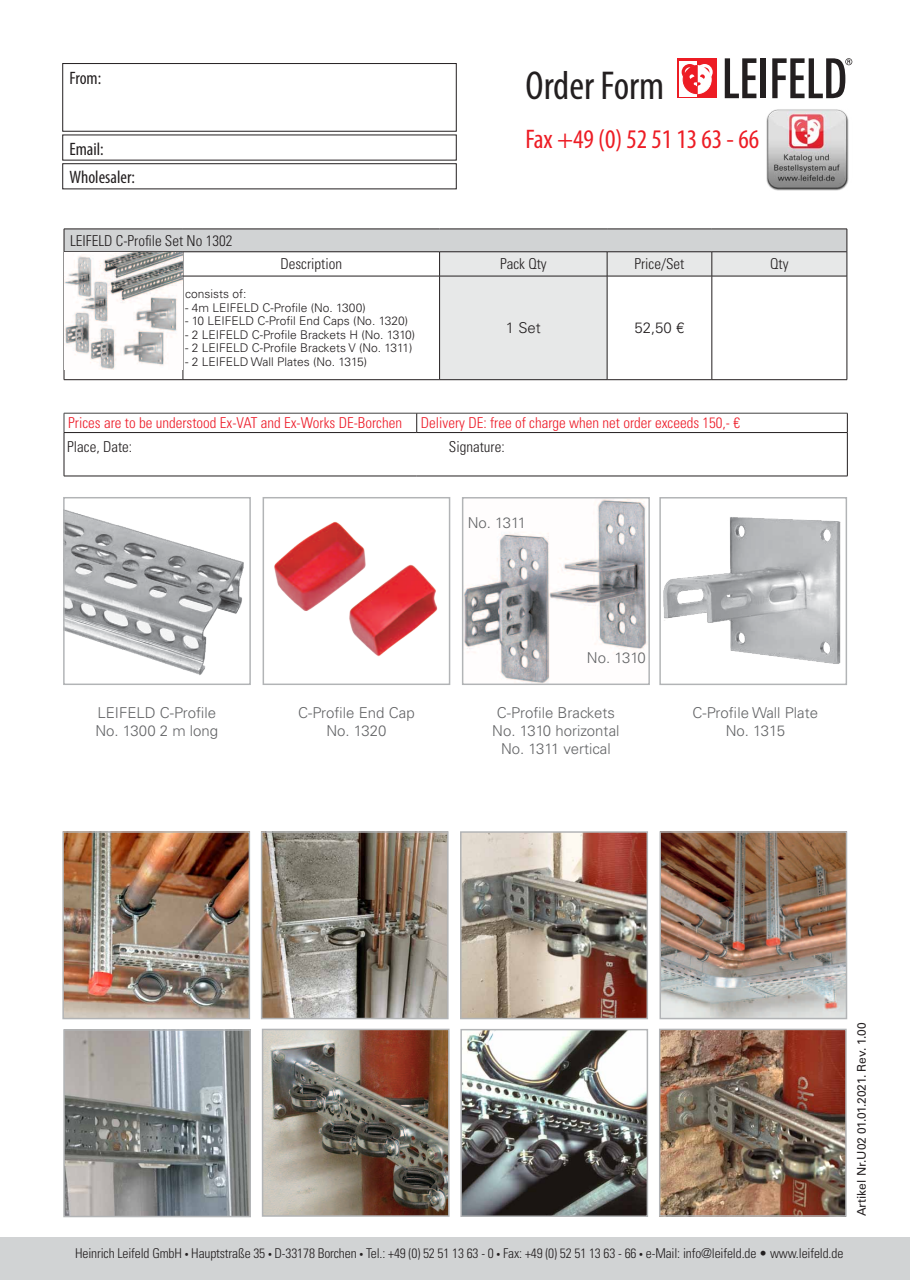
<style>
.page{position:relative;width:910px;height:1280px;background:#fff}
.page>*{position:absolute;margin:0;border:0;box-sizing:border-box;transform-origin:0 0}
.t1{font:condensed 40.5px "Myriad Pro";color:#231f20}
.t2{font:condensed 27px "Myriad Pro";color:#ed1c24}
.t3{font:condensed 18px/28.5px "Myriad Pro";color:#231f20}
.t4{font:300 15px/18px "Univers LT Std";color:#636466;text-align:center}
.t5{font:300 condensed 15px "Univers LT Std";color:#ed1c29}
.t6{font:300 condensed 15px "Univers LT Std";color:#231f20}
.t7{font:300 15px "Univers LT Std";color:#231f20}
.t8{font:300 condensed 13.5px "Univers LT Std";letter-spacing:-.01em;color:#231f20}
.t9{font:300 12px "Univers LT Std";color:#231f20}
.t10{font:12px "Univers LT Std";color:#231f20}
.s1{font-family:"Myriad Pro";font-weight:700}
</style>
<div class="page">
<img style="left:766px;top:109px;width:83px;height:82px">
<svg style="left:725px;top:58px;width:31px;height:40px"></svg>
<div style="left:761px;top:58px;width:5px;height:40px;background:#231f20"></div>
<div style="left:677px;top:58px;width:40px;height:40px;background:#ed1c24"></div>
<div style="left:679px;top:61px;width:18px;height:35px;background:#fff"></div>
<svg style="left:682px;top:64px;width:31px;height:30px"></svg>
<svg style="left:772px;top:58px;width:80px;height:40px"></svg>
<div style="left:63px;top:63px;width:393px;height:68px;border:1px solid #231f20"></div>
<div style="left:64px;top:229px;width:783px;height:23px;background:#d1d3d4"></div>
<div style="left:440px;top:252px;width:167px;height:127px;background:#e7e8e8"></div>
<hr style="left:64px;top:251px;width:119px;height:1px;background:#231f20">
<hr style="left:183px;top:251px;width:257px;height:1px;background:#231f20">
<svg style="left:183px;top:252px;width:1px;height:24px"></svg>
<hr style="left:440px;top:251px;width:167px;height:1px;background:#231f20">
<svg style="left:439px;top:252px;width:1px;height:24px"></svg>
<hr style="left:183px;top:276px;width:257px;height:1px;background:#231f20">
<hr style="left:183px;top:276px;width:1px;height:103px;background:#231f20">
<hr style="left:440px;top:276px;width:167px;height:1px;background:#231f20">
<hr style="left:439px;top:276px;width:1px;height:103px;background:#231f20">
<hr style="left:64px;top:229px;width:119px;height:1px;background:#231f20">
<hr style="left:183px;top:229px;width:257px;height:1px;background:#231f20">
<hr style="left:440px;top:229px;width:167px;height:1px;background:#231f20">
<svg style="left:64px;top:229px;width:1px;height:23px"></svg>
<hr style="left:64px;top:276px;width:1px;height:103px;background:#231f20">
<hr style="left:64px;top:379px;width:119px;height:1px;background:#231f20">
<svg style="left:607px;top:229px;width:241px;height:151px"></svg>
<hr style="left:847px;top:276px;width:1px;height:103px;background:#231f20">
<hr style="left:183px;top:379px;width:257px;height:1px;background:#231f20">
<hr style="left:440px;top:379px;width:167px;height:1px;background:#231f20">
<hr style="left:607px;top:379px;width:105px;height:1px;background:#231f20">
<hr style="left:712px;top:379px;width:135px;height:1px;background:#231f20">
<hr style="left:64px;top:413px;width:353px;height:1px;background:#414142">
<svg style="left:64px;top:413px;width:1px;height:19px"></svg>
<hr style="left:417px;top:413px;width:430px;height:1px;background:#414142">
<svg style="left:416px;top:413px;width:1px;height:19px"></svg>
<svg style="left:847px;top:413px;width:1px;height:19px"></svg>
<hr style="left:64px;top:432px;width:353px;height:1px;background:#231f20">
<hr style="left:64px;top:433px;width:1px;height:43px;background:#231f20">
<hr style="left:417px;top:432px;width:430px;height:1px;background:#231f20">
<hr style="left:847px;top:433px;width:1px;height:43px;background:#231f20">
<hr style="left:64px;top:476px;width:353px;height:1px;background:#231f20">
<hr style="left:417px;top:476px;width:430px;height:1px;background:#231f20">
<div style="left:0;top:1237px;width:910px;height:43px;background:#d1d3d4"></div>
<img style="left:64px;top:833px;width:184px;height:184px">
<div style="left:62px;top:831px;width:188px;height:188px;border:1px solid #b2b4b6"></div>
<img style="left:661px;top:833px;width:184px;height:184px">
<div style="left:659px;top:831px;width:188px;height:188px;border:1px solid #b2b4b6"></div>
<img style="left:263px;top:833px;width:184px;height:184px">
<div style="left:261px;top:831px;width:188px;height:188px;border:1px solid #b2b4b6"></div>
<img style="left:264px;top:1031px;width:184px;height:184px">
<div style="left:262px;top:1029px;width:188px;height:188px;border:1px solid #b2b4b6"></div>
<img style="left:65px;top:1031px;width:184px;height:184px">
<div style="left:63px;top:1029px;width:188px;height:188px;border:1px solid #b2b4b6"></div>
<img style="left:462px;top:1031px;width:184px;height:184px">
<div style="left:460px;top:1029px;width:188px;height:188px;border:1px solid #b2b4b6"></div>
<img style="left:661px;top:1031px;width:184px;height:184px">
<div style="left:659px;top:1029px;width:188px;height:188px;border:1px solid #b2b4b6"></div>
<img style="left:462px;top:833px;width:184px;height:184px">
<div style="left:460px;top:831px;width:188px;height:188px;border:1px solid #b2b4b6"></div>
<img style="left:65px;top:510px;width:179px;height:165px">
<div style="left:63px;top:497px;width:188px;height:188px;border:1px solid #b2b4b6"></div>
<img style="left:274px;top:521px;width:164px;height:136px">
<div style="left:263px;top:497px;width:187px;height:188px;border:1px solid #b2b4b6"></div>
<img style="left:464px;top:499px;width:184px;height:184px">
<div style="left:462px;top:497px;width:188px;height:188px;border:1px solid #b2b4b6"></div>
<img style="left:65px;top:252px;width:118px;height:117px">
<img style="left:663px;top:517px;width:178px;height:147px">
<div style="left:659px;top:497px;width:188px;height:188px;border:1px solid #b2b4b6"></div>
<h3 class="t3" style="left:69px;top:64px;width:33px">From:</h3>
<h3 class="t3" style="left:69px;top:134px;width:67px">Email:<br>Wholesaler:</h3>
<p class="t6" style="left:70px;top:231px;width:164px">LEIFELD C-Profile Set No 1302</p>
<h1 class="t1" style="left:525px;top:61px;width:140px">Order Form</h1>
<h2 class="t2" style="left:525px;top:123px;width:235px">Fax +49 (0) 52 51 13 63 - 66</h2>
<p class="t6" style="left:280px;top:255px;width:63px">Description</p>
<p class="t6" style="left:500px;top:255px;width:48px">Pack Qty</p>
<p class="t6" style="left:634px;top:255px;width:51px">Price/Set</p>
<p class="t6" style="left:770px;top:255px;width:20px">Qty</p>
<p class="t9" style="left:185px;top:287px;width:63px">consists of:</p>
<p class="t9" style="left:185px;top:300px;width:182px">- 4m LEIFELD C-Profile (No. 1300)</p>
<p class="t9" style="left:185px;top:314px;width:225px">- 10 LEIFELD C-Profil End Caps (No. 1320)</p>
<p class="t9" style="left:185px;top:327px;width:232px">- 2 LEIFELD C-Profile Brackets H (No. 1310)</p>
<p class="t9" style="left:185px;top:341px;width:229px">- 2 LEIFELD C-Profile Brackets V (No. 1311)</p>
<p class="t9" style="left:185px;top:354px;width:184px">- 2 LEIFELD Wall Plates (No. 1315)</p>
<p class="t7" style="left:506px;top:319px;width:37px">1 Set</p>
<p class="t7" style="left:634px;top:319px;width:52px">52,50 €</p>
<p class="t5" style="left:68px;top:414px;width:335px">Prices are to be understood Ex-VAT and Ex-Works DE-Borchen</p>
<p class="t5" style="left:421px;top:414px;width:321px">Delivery DE: free of charge when net order exceeds 150,- €</p>
<p class="t6" style="left:67px;top:437px;width:66px">Place, Date:</p>
<p class="t6" style="left:449px;top:437px;width:57px">Signature:</p>
<p class="t4" style="left:95px;top:704px;width:124px;text-align:left">LEIFELD C-Profile<br>No. 1300 2 m long</p>
<p class="t4" style="left:298px;top:704px;width:118px">C-Profile End Cap<br>No. 1320</p>
<p class="t4" style="left:468px;top:513px;width:60px">No. 1311</p>
<p class="t4" style="left:587px;top:648px;width:60px">No. 1310</p>
<p class="t4" style="left:492px;top:704px;width:129px">C-Profile Brackets<br>No. 1310 horizontal<br>No. 1311 vertical</p>
<p class="t4" style="left:693px;top:704px;width:127px">C-Profile Wall Plate<br>No. 1315</p>
<p class="t8" style="left:75px;top:1245px;width:770px">Heinrich Leifeld GmbH <span class="s1">•</span> Hauptstraße 35 <span class="s1">•</span> D-33178 Borchen <span class="s1">•</span> Tel.: +49 (0) 52 51 13 63 - 0 <span class="s1">•</span> Fax: +49 (0) 52 51 13 63 - 66 <span class="s1">•</span> e-Mail: info@leifeld.de • www.leifeld.de</p>
<p class="t10" style="left:854px;top:1216px;width:196px;rotate:-90deg">Artikel Nr.U02 01.01.2021. Rev. 1.00</p>
</div>
